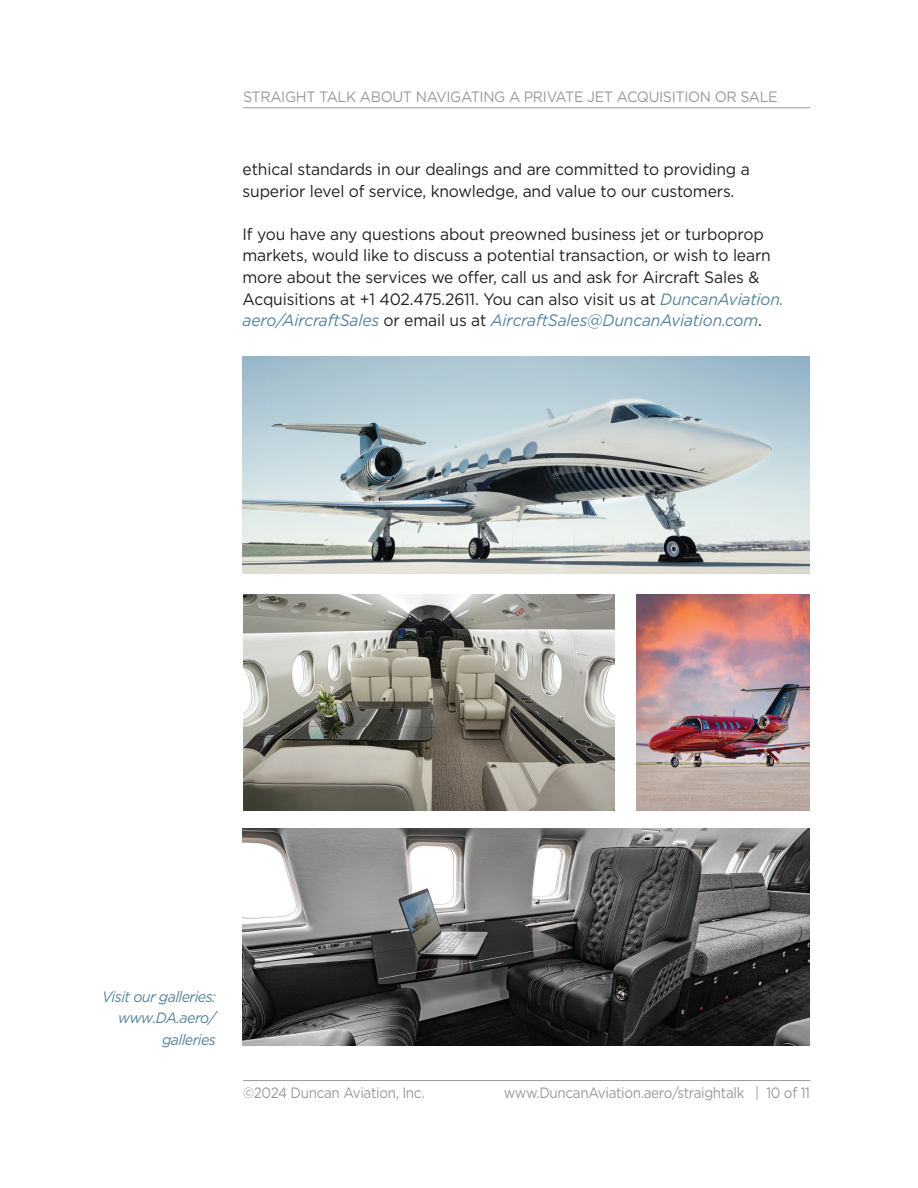
<style>
.page{position:relative;width:918px;height:1188px;background:#fff}
.page>*{position:absolute;margin:0;border:0;box-sizing:border-box;transform-origin:0 0}
.Body{font:16.5px/21.6px "Gotham";letter-spacing:-.01em;color:#231f20;scale:.95 1}
.t1{font:15px "Gotham";letter-spacing:-.025em;color:#989999;scale:.9 1}
.t2{font:15px "Gotham";letter-spacing:-.025em;color:#989999;scale:.95 1}
.Caption{font:italic 15px/21.6px "Gotham";letter-spacing:-.04em;color:#56839b;text-align:right;scale:.95 1}
.s1{font-style:italic;color:#56839b}
</style>
<div class="page">
<hr style="left:243px;top:107px;width:567px;height:1px;background:#989999">
<hr style="left:243px;top:1080px;width:567px;height:1px;background:#989999">
<img style="left:243px;top:357px;width:567px;height:217px">
<img style="left:243px;top:594px;width:372px;height:217px">
<img style="left:243px;top:828px;width:567px;height:217px">
<img style="left:637px;top:594px;width:173px;height:217px">
<p class="t2" style="left:243px;top:87px;width:564px">STRAIGHT TALK ABOUT NAVIGATING A PRIVATE JET ACQUISITION OR SALE</p>
<p class="Body" style="left:243px;top:158px;width:535px">ethical standards in our dealings and are committed to providing a superior level of service, knowledge, and value to our customers.</p>
<p class="Body" style="left:243px;top:223px;width:571px">If you have any questions about preowned business jet or turboprop markets, would like to discuss a potential transaction, or wish to learn more about the services we offer, call us and ask for Aircraft Sales &amp; Acquisitions at +1 402.475.2611. You can also visit us at <span class="s1">DuncanAviation. aero/AircraftSales</span> or email us at <span class="s1">AircraftSales@DuncanAviation.com</span>.</p>
<p class="Caption" style="left:102px;top:985px;width:122px">Visit our galleries: www.DA.aero/ galleries</p>
<p class="t1" style="left:243px;top:1083px;width:203px">©2024 Duncan Aviation, Inc.</p>
<p class="t1" style="left:504px;top:1083px;width:342px">www.DuncanAviation.aero/straightalk | 10 of 11</p>
</div>
